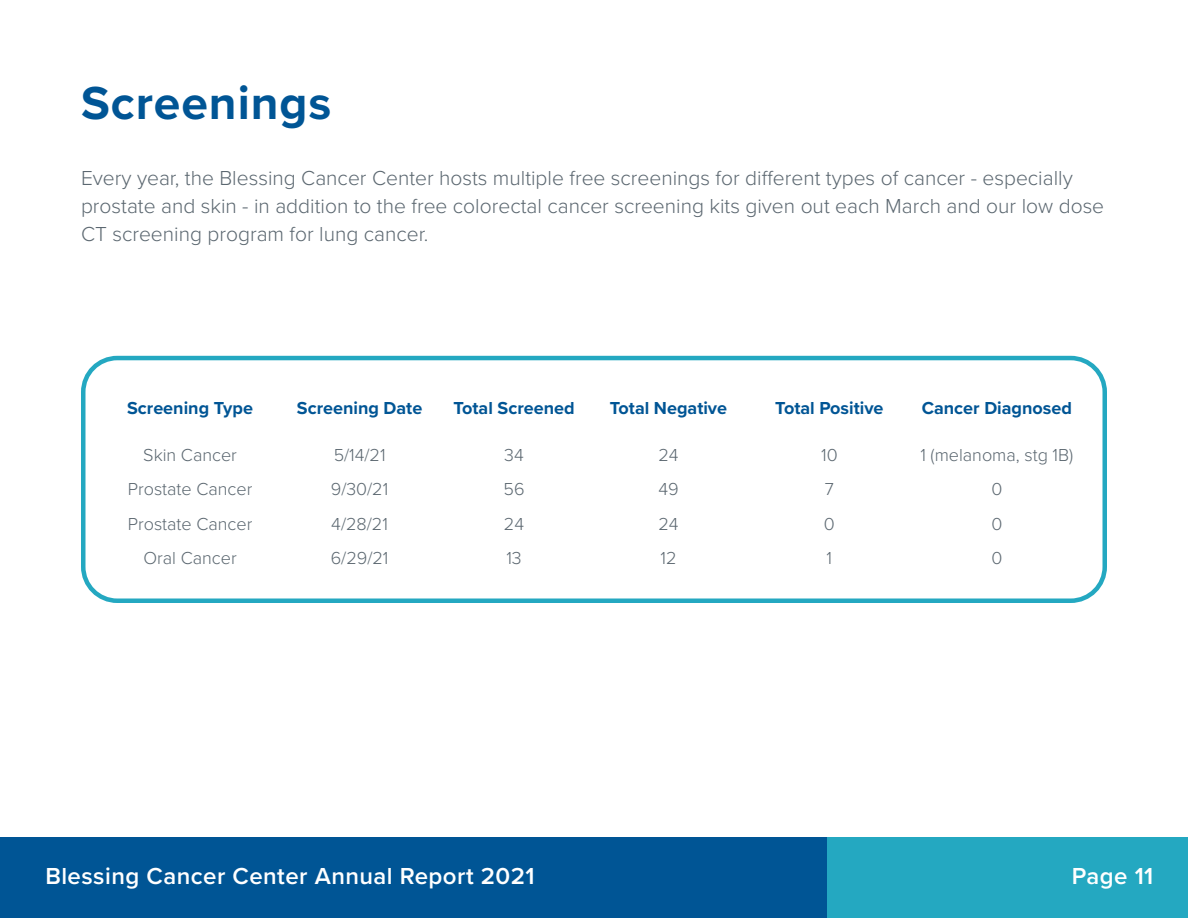
<style>
.page{position:relative;width:1188px;height:918px;background:#fff}
.page>*{position:absolute;margin:0;border:0;box-sizing:border-box;transform-origin:0 0}
.t1{font:700 48px "Proxima Nova";letter-spacing:.02em;color:#005595}
.t2{font:600 24px "Proxima Nova";letter-spacing:.02em;color:#fff}
.t3{font:300 21px/28.2px "Proxima Nova";color:#5b6770}
.t4{font:300 18px "Proxima Nova";color:#5b6770}
.t5{font:700 18px "Proxima Nova";color:#005595}
</style>
<div class="page">
<div style="left:0;top:837px;width:827px;height:81px;background:#005595"></div>
<div style="left:827px;top:837px;width:361px;height:81px;background:#24a8c1"></div>
<div style="left:81px;top:356px;width:1026px;height:247px;border:4px solid #24a8c1;border-radius:34px"></div>
<p class="t1" style="left:81px;top:67px;width:252px">Screenings</p>
<p class="t3" style="left:81px;top:163px;width:1025px">Every year, the Blessing Cancer Center hosts multiple free screenings for different types of cancer - especially prostate and skin - in addition to the free colorectal cancer screening kits given out each March and our low dose<br>CT screening program for lung cancer.</p>
<p class="t5" style="left:127px;top:395px;width:127px">Screening Type</p>
<p class="t5" style="left:297px;top:395px;width:127px">Screening Date</p>
<p class="t5" style="left:454px;top:395px;width:123px">Total Screened</p>
<p class="t5" style="left:610px;top:395px;width:119px">Total Negative</p>
<p class="t5" style="left:775px;top:395px;width:110px">Total Positive</p>
<p class="t5" style="left:922px;top:395px;width:152px">Cancer Diagnosed</p>
<p class="t4" style="left:143px;top:441px;width:95px">Skin Cancer</p>
<p class="t4" style="left:334px;top:441px;width:53px">5/14/21</p>
<p class="t4" style="left:504px;top:441px;width:21px">34</p>
<p class="t4" style="left:658px;top:441px;width:22px">24</p>
<p class="t4" style="left:821px;top:441px;width:18px">10</p>
<p class="t4" style="left:920px;top:441px;width:154px">1 (melanoma, stg 1B)</p>
<p class="t4" style="left:128px;top:476px;width:126px">Prostate Cancer</p>
<p class="t4" style="left:331px;top:476px;width:59px">9/30/21</p>
<p class="t4" style="left:504px;top:476px;width:22px">56</p>
<p class="t4" style="left:658px;top:476px;width:22px">49</p>
<p class="t4" style="left:825px;top:476px;width:11px">7</p>
<p class="t4" style="left:991px;top:476px;width:12px">0</p>
<p class="t4" style="left:128px;top:510px;width:126px">Prostate Cancer</p>
<p class="t4" style="left:331px;top:510px;width:58px">4/28/21</p>
<p class="t4" style="left:504px;top:510px;width:22px">24</p>
<p class="t4" style="left:658px;top:510px;width:22px">24</p>
<p class="t4" style="left:824px;top:510px;width:12px">0</p>
<p class="t4" style="left:991px;top:510px;width:12px">0</p>
<p class="t4" style="left:143px;top:545px;width:95px">Oral Cancer</p>
<p class="t4" style="left:331px;top:545px;width:59px">6/29/21</p>
<p class="t4" style="left:506px;top:545px;width:17px">13</p>
<p class="t4" style="left:660px;top:545px;width:18px">12</p>
<p class="t4" style="left:827px;top:545px;width:7px">1</p>
<p class="t4" style="left:991px;top:545px;width:12px">0</p>
<p class="t2" style="left:45px;top:858px;width:491px">Blessing Cancer Center Annual Report 2021</p>
<p class="t2" style="left:1072px;top:858px;width:83px">Page 11</p>
</div>
